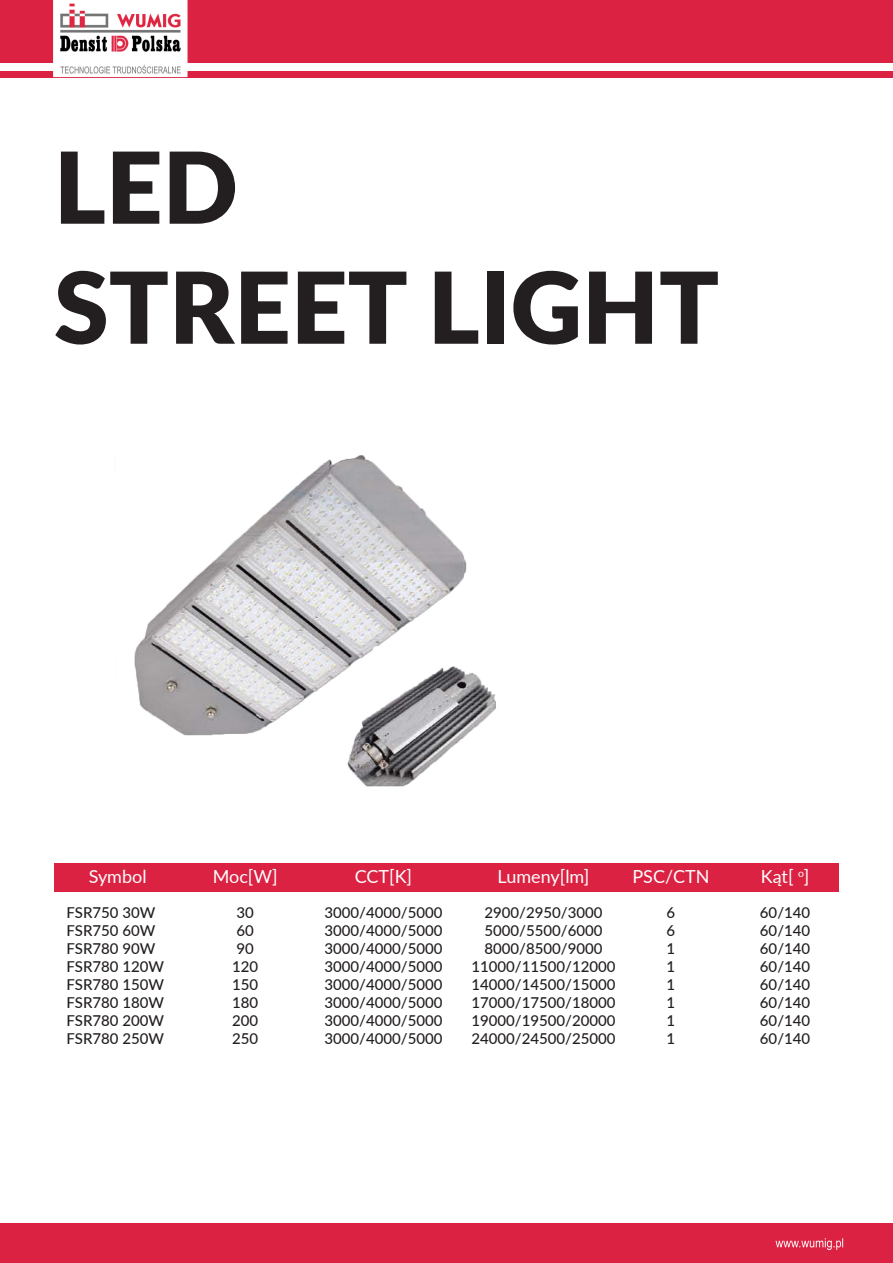
<style>
.page{position:relative;width:893px;height:1263px;background:#fff}
.page>*{position:absolute;margin:0;border:0;box-sizing:border-box;transform-origin:0 0}
.t1{font:900 99px "Lato";color:#231f20}
.t2{font:18px "Lato";color:#fff}
.t3{font:500 15px "Lato";color:#231f20}
</style>
<div class="page">
<div style="left:0;top:1224px;width:893px;height:39px;background:#dc2243"></div>
<img style="left:779px;top:1238px;width:64px;height:12px">
<img style="left:0;top:0;width:893px;height:77px">
<img style="left:0;top:64px;width:893px;height:6px">
<img style="left:134px;top:455px;width:362px;height:332px">
<div style="left:54px;top:863px;width:785px;height:29px;background:#dc2243"></div>
<p class="t1" style="left:54px;top:113px;width:186px">LED</p>
<p class="t1" style="left:54px;top:233px;width:667px">STREET LIGHT</p>
<p class="t2" style="left:89px;top:864px;width:59px">Symbol</p>
<p class="t2" style="left:213px;top:864px;width:66px">Moc[W]</p>
<p class="t2" style="left:355px;top:864px;width:59px">CCT[K]</p>
<p class="t2" style="left:498px;top:864px;width:93px">Lumeny[lm]</p>
<p class="t2" style="left:632px;top:864px;width:78px">PSC/CTN</p>
<p class="t2" style="left:761px;top:864px;width:50px">Kąt[ <sup>o</sup>]</p>
<p class="t3" style="left:67px;top:902px;width:90px">FSR750 30W</p>
<p class="t3" style="left:67px;top:920px;width:90px">FSR750 60W</p>
<p class="t3" style="left:67px;top:938px;width:90px">FSR780 90W</p>
<p class="t3" style="left:67px;top:956px;width:99px">FSR780 120W</p>
<p class="t3" style="left:67px;top:974px;width:99px">FSR780 150W</p>
<p class="t3" style="left:67px;top:992px;width:99px">FSR780 180W</p>
<p class="t3" style="left:67px;top:1010px;width:99px">FSR780 200W</p>
<p class="t3" style="left:67px;top:1028px;width:99px">FSR780 250W</p>
<p class="t3" style="left:324px;top:902px;width:120px">3000/4000/5000</p>
<p class="t3" style="left:324px;top:920px;width:120px">3000/4000/5000</p>
<p class="t3" style="left:324px;top:938px;width:120px">3000/4000/5000</p>
<p class="t3" style="left:324px;top:956px;width:120px">3000/4000/5000</p>
<p class="t3" style="left:324px;top:974px;width:120px">3000/4000/5000</p>
<p class="t3" style="left:324px;top:992px;width:120px">3000/4000/5000</p>
<p class="t3" style="left:324px;top:1010px;width:120px">3000/4000/5000</p>
<p class="t3" style="left:324px;top:1028px;width:120px">3000/4000/5000</p>
<p class="t3" style="left:484px;top:902px;width:120px">2900/2950/3000</p>
<p class="t3" style="left:484px;top:920px;width:120px">5000/5500/6000</p>
<p class="t3" style="left:484px;top:938px;width:120px">8000/8500/9000</p>
<p class="t3" style="left:471px;top:956px;width:146px">11000/11500/12000</p>
<p class="t3" style="left:471px;top:974px;width:146px">14000/14500/15000</p>
<p class="t3" style="left:471px;top:992px;width:146px">17000/17500/18000</p>
<p class="t3" style="left:471px;top:1010px;width:146px">19000/19500/20000</p>
<p class="t3" style="left:471px;top:1028px;width:146px">24000/24500/25000</p>
<p class="t3" style="left:760px;top:902px;width:52px">60/140</p>
<p class="t3" style="left:760px;top:920px;width:52px">60/140</p>
<p class="t3" style="left:760px;top:938px;width:52px">60/140</p>
<p class="t3" style="left:760px;top:956px;width:52px">60/140</p>
<p class="t3" style="left:760px;top:974px;width:52px">60/140</p>
<p class="t3" style="left:760px;top:992px;width:52px">60/140</p>
<p class="t3" style="left:760px;top:1010px;width:52px">60/140</p>
<p class="t3" style="left:760px;top:1028px;width:52px">60/140</p>
<p class="t3" style="left:236px;top:902px;width:19px">30</p>
<p class="t3" style="left:236px;top:920px;width:19px">60</p>
<p class="t3" style="left:236px;top:938px;width:19px">90</p>
<p class="t3" style="left:232px;top:956px;width:28px">120</p>
<p class="t3" style="left:232px;top:974px;width:28px">150</p>
<p class="t3" style="left:232px;top:992px;width:28px">180</p>
<p class="t3" style="left:232px;top:1010px;width:28px">200</p>
<p class="t3" style="left:232px;top:1028px;width:28px">250</p>
<p class="t3" style="left:667px;top:902px;width:10px">6</p>
<p class="t3" style="left:667px;top:920px;width:10px">6</p>
<p class="t3" style="left:667px;top:938px;width:10px">1</p>
<p class="t3" style="left:667px;top:956px;width:10px">1</p>
<p class="t3" style="left:667px;top:974px;width:10px">1</p>
<p class="t3" style="left:667px;top:992px;width:10px">1</p>
<p class="t3" style="left:667px;top:1010px;width:10px">1</p>
<p class="t3" style="left:667px;top:1028px;width:10px">1</p>
</div>
